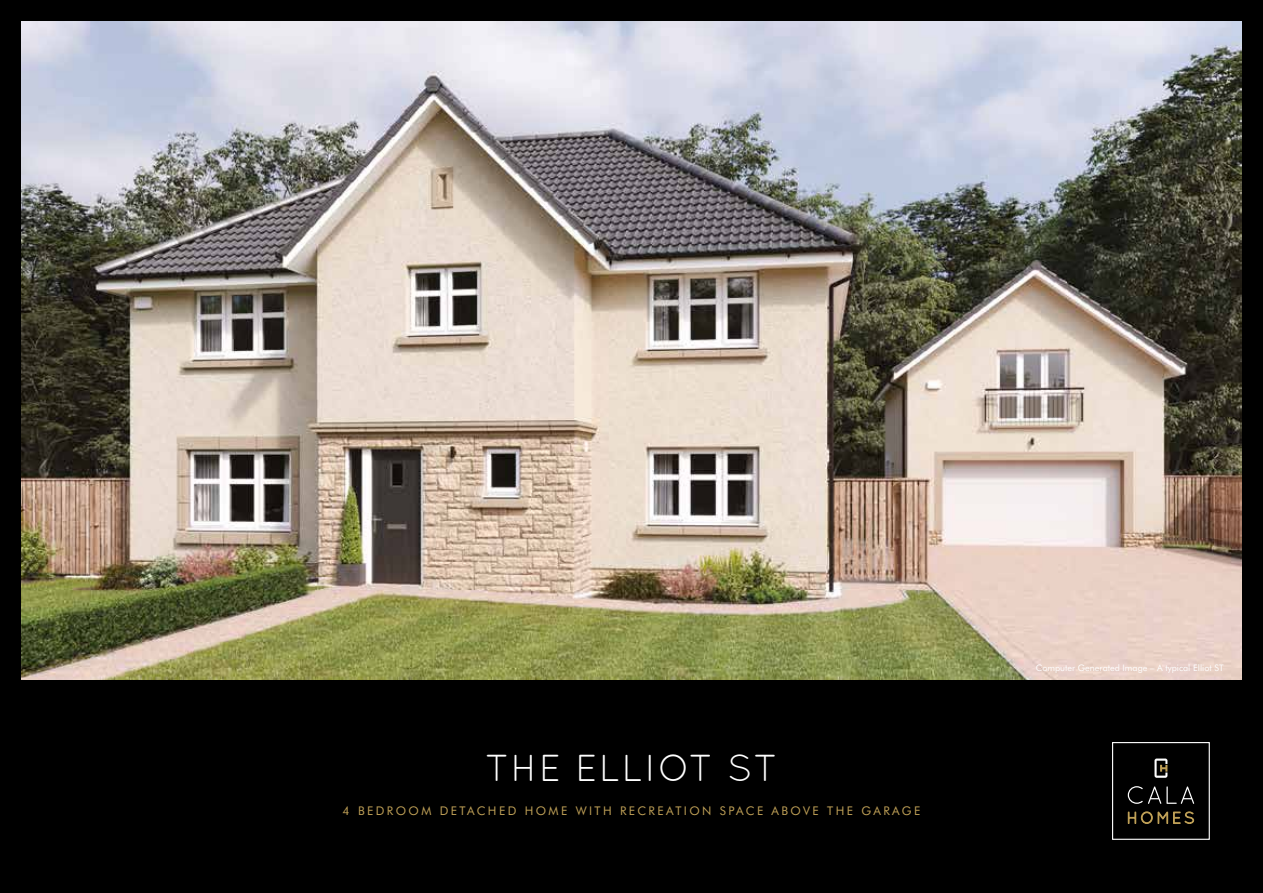
<style>
.page{position:relative;width:1263px;height:893px;background:#000}
.page>*{position:absolute;margin:0;border:0;box-sizing:border-box;transform-origin:0 0}
.t1{font:37.5px "Quicksand";letter-spacing:.04em;color:#fff}
.t2{font:12px "Futura BT";letter-spacing:.2em;color:#be9f56}
.t3{font:9px "Futura BT";color:#fff}
</style>
<div class="page">
<img style="left:21px;top:21px;width:1221px;height:659px">
<svg style="left:1154px;top:758px;width:13px;height:20px"></svg>
<svg style="left:1128px;top:786px;width:66px;height:18px"></svg>
<svg style="left:1128px;top:811px;width:66px;height:13px"></svg>
<div style="left:1112px;top:742px;width:98px;height:98px;border:1px solid #fff"></div>
<h1 class="t1" style="left:485px;top:746px;width:294px">THE ELLIOT ST</h1>
<p class="t2" style="left:343px;top:803px;width:579px">4 BEDROOM DETACHED HOME WITH RECREATION SPACE ABOVE THE GARAGE</p>
<p class="t3" style="left:1036px;top:662px;width:189px">Computer Generated Image – A typical Elliot ST</p>
</div>
